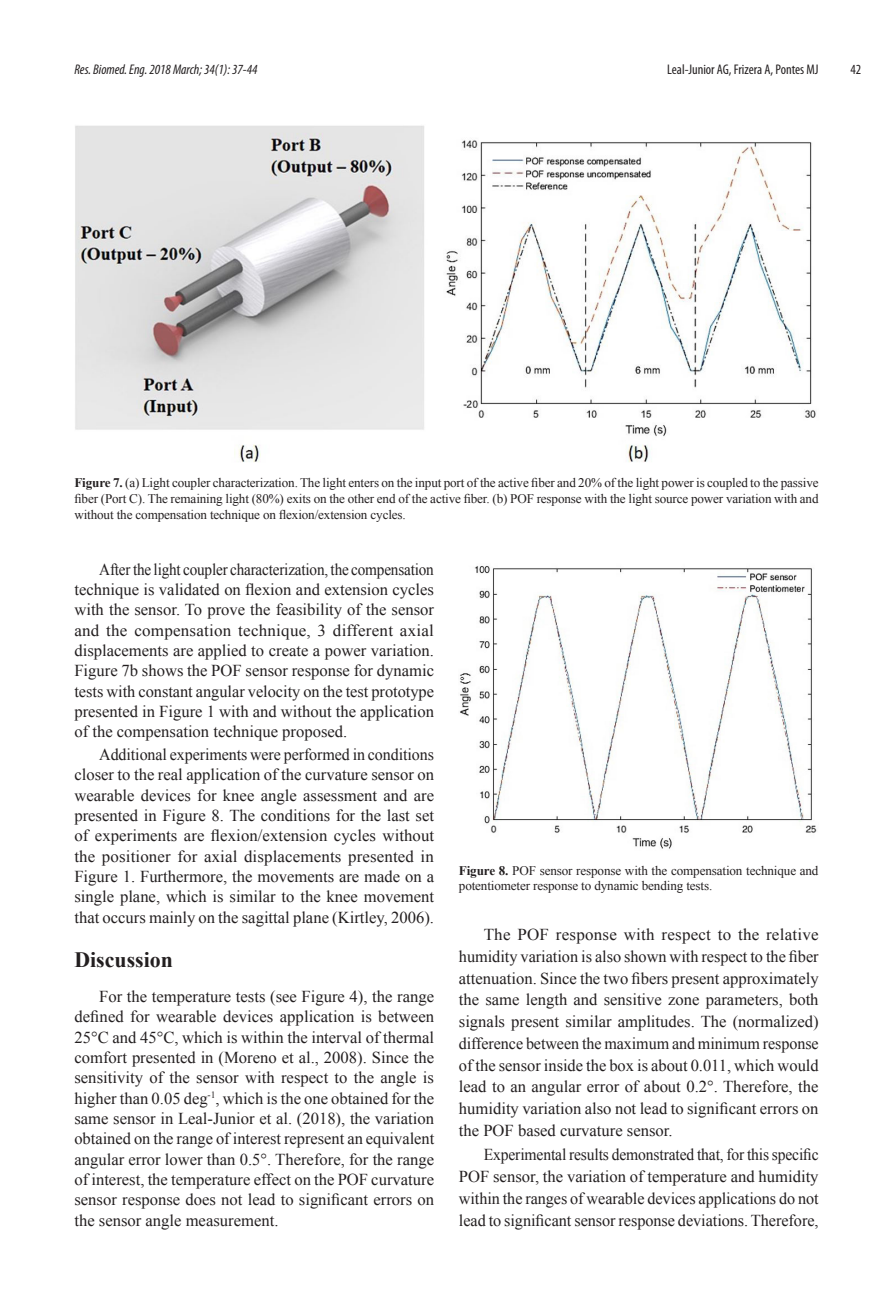
<style>
.page{position:relative;width:893px;height:1290px;background:#fff}
.page>*{position:absolute;margin:0;border:0;box-sizing:border-box;transform-origin:0 0}
.Heading1{font:700 21.88px "Times New Roman";color:#231f20}
.Paragraph{font:16.62px/20.3px "Times New Roman";color:#231f20;text-align:justify}
.Paragraph-2{font:16.62px/20.3px "Times New Roman";color:#231f20;text-align:justify;scale:.92 1}
.Paragraph-3{font:16.62px/20.3px "Times New Roman";color:#231f20;text-align:justify;scale:.96 1}
.Paragraph-4{font:16.62px/21.7px "Times New Roman";color:#231f20;text-align:justify;scale:.94 1}
.t1{font:condensed 14px "Myriad Pro";color:#231f20}
.t2{font:italic condensed 14px "Myriad Pro";color:#231f20}
.FigureCaption{font:13.12px/15.8px "Times New Roman";letter-spacing:-.01em;color:#231f20}
.s1{color:#fff}
.s2{font-weight:700}
</style>
<div class="page">
<img style="left:460px;top:566px;width:357px;height:283px">
<img style="left:75px;top:125px;width:741px;height:337px">
<p class="t2" style="left:74px;top:61px;width:185px">Res. Biomed. Eng. 2018 March; 34(1): 37-44</p>
<p class="t1" style="left:667px;top:61px;width:195px">Leal-Junior AG, Frizera A, Pontes MJ <span class="s1">42/44</span>42</p>
<p class="FigureCaption" style="left:74px;top:475px;width:746px;text-align:justify"><span class="s2">Figure 7.</span> (a) Light coupler characterization. The light enters on the input port of the active fiber and 20% of the light power is coupled to the passive fiber (Port C). The remaining light (80%) exits on the other end of the active fiber. (b) POF response with the light source power variation with and without the compensation technique on flexion/extension cycles.</p>
<p class="Paragraph-2" style="left:74px;top:559px;width:392px;text-indent:25px">After the light coupler characterization, the compensation technique is validated on flexion and extension cycles with the sensor. To prove the feasibility of the sensor and the compensation technique, 3 different axial displacements are applied to create a power variation.<br>Figure 7b shows the POF sensor response for dynamic tests with constant angular velocity on the test prototype presented in Figure 1 with and without the application of the compensation technique proposed.</p>
<p class="Paragraph-3" style="left:74px;top:744px;width:376px;text-indent:25px">Additional experiments were performed in conditions closer to the real application of the curvature sensor on wearable devices for knee angle assessment and are presented in Figure 8. The conditions for the last set of experiments are flexion/extension cycles without the positioner for axial displacements presented in Figure 1. Furthermore, the movements are made on a single plane, which is similar to the knee movement that occurs mainly on the sagittal plane (Kirtley, 2006).</p>
<p class="Heading1" style="left:74px;top:944px;width:100px">Discussion</p>
<p class="Paragraph" style="left:74px;top:986px;width:361px;text-indent:25px">For the temperature tests (see Figure 4), the range defined for wearable devices application is between 25°C and 45°C, which is within the interval of thermal comfort presented in (Moreno et al., 2008). Since the sensitivity of the sensor with respect to the angle is higher than 0.05 deg<sup>-1</sup>, which is the one obtained for the same sensor in Leal-Junior et al. (2018), the variation obtained on the range of interest represent an equivalent angular error lower than 0.5°. Therefore, for the range of interest, the temperature effect on the POF curvature sensor response does not lead to significant errors on the sensor angle measurement.</p>
<p class="FigureCaption" style="left:459px;top:862px;width:361px"><span class="s2">Figure 8.</span> POF sensor response with the compensation technique and potentiometer response to dynamic bending tests.</p>
<p class="Paragraph" style="left:459px;top:923px;width:361px;line-height:21.7px;text-indent:25px">The POF response with respect to the relative humidity variation is also shown with respect to the fiber attenuation. Since the two fibers present approximately the same length and sensitive zone parameters, both signals present similar amplitudes. The (normalized) difference between the maximum and minimum response of the sensor inside the box is about 0.011, which would lead to an angular error of about 0.2°. Therefore, the humidity variation also not lead to significant errors on the POF based curvature sensor.</p>
<p class="Paragraph-4" style="left:459px;top:1143px;width:384px;text-indent:25px">Experimental results demonstrated that, for this specific POF sensor, the variation of temperature and humidity within the ranges of wearable devices applications do not lead to significant sensor response deviations. Therefore,</p>
</div>
